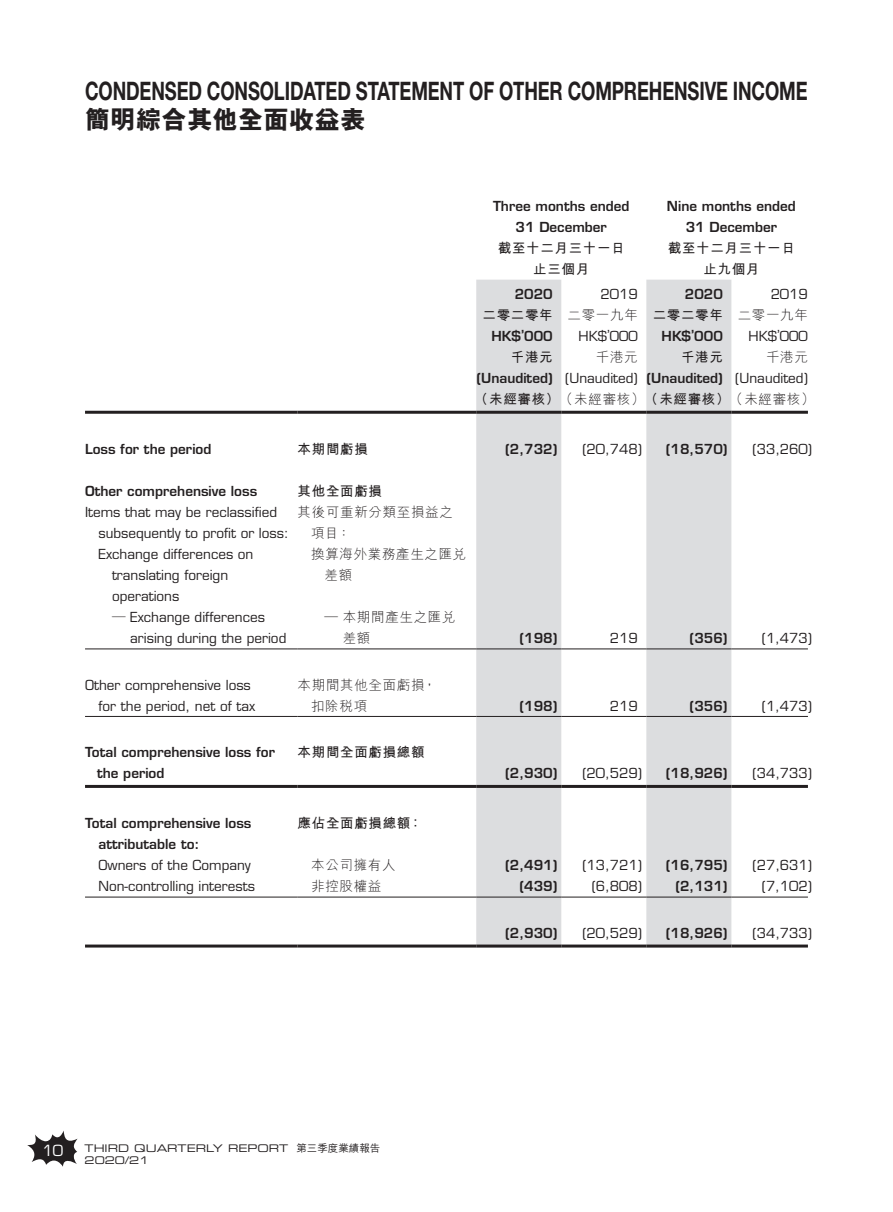
<style>
.page{position:relative;width:893px;height:1212px;background:#fff}
.page>*{position:absolute;margin:0;border:0;box-sizing:border-box;transform-origin:0 0}
.t1{font:700 25.5px "Helvetica Neue LT Std";letter-spacing:-.005em;color:#231f20;scale:.72 1}
.t2{font:800 25.5px "M Hei HK";color:#231f20}
.t3{font:15px "Eurostile LT Std";color:#fff}
.t4{font:13.5px/21px "Eurostile LT Std";color:#231f20}
.t5{font:600 13.5px/21px "Eurostile LT Std";color:#231f20;text-align:center}
.t6{font:700 13.5px/21px "M Hei HK";letter-spacing:.05em;color:#231f20;text-align:center}
.t7{font:300 13.5px/21px "M Hei HK";letter-spacing:.05em;color:#231f20}
.t8{font:10.5px/12.5px "Eurostile LT Std Ex 2";color:#231f20}
.s1{font-weight:300}
.s2{font-weight:400}
.s3{font-family:"M Hei HK";font-weight:300}
.s4{font-family:"M Hei HK";font-weight:500}
</style>
<div class="page">
<svg style="left:27px;top:1130px;width:51px;height:37px"></svg>
<svg style="left:476px;top:280px;width:255px;height:664px;fill:#dcdddf"></svg>
<hr style="left:85px;top:411px;width:213px;height:3px;background:#231f20">
<hr style="left:298px;top:411px;width:178px;height:3px;background:#231f20">
<hr style="left:476px;top:411px;width:85px;height:3px;background:#231f20">
<hr style="left:561px;top:411px;width:85px;height:3px;background:#231f20">
<hr style="left:646px;top:411px;width:85px;height:3px;background:#231f20">
<hr style="left:731px;top:411px;width:77px;height:3px;background:#231f20">
<hr style="left:85px;top:648px;width:213px;height:1px;background:#231f20">
<hr style="left:298px;top:648px;width:178px;height:1px;background:#231f20">
<hr style="left:476px;top:648px;width:85px;height:1px;background:#231f20">
<hr style="left:561px;top:648px;width:85px;height:1px;background:#231f20">
<hr style="left:646px;top:648px;width:85px;height:1px;background:#231f20">
<hr style="left:731px;top:648px;width:77px;height:1px;background:#231f20">
<hr style="left:85px;top:716px;width:213px;height:1px;background:#231f20">
<hr style="left:298px;top:716px;width:178px;height:1px;background:#231f20">
<hr style="left:476px;top:716px;width:85px;height:1px;background:#231f20">
<hr style="left:561px;top:716px;width:85px;height:1px;background:#231f20">
<hr style="left:646px;top:716px;width:85px;height:1px;background:#231f20">
<hr style="left:731px;top:716px;width:77px;height:1px;background:#231f20">
<hr style="left:85px;top:785px;width:213px;height:3px;background:#231f20">
<hr style="left:298px;top:785px;width:178px;height:3px;background:#231f20">
<hr style="left:476px;top:785px;width:85px;height:3px;background:#231f20">
<hr style="left:561px;top:785px;width:85px;height:3px;background:#231f20">
<hr style="left:646px;top:785px;width:85px;height:3px;background:#231f20">
<hr style="left:731px;top:785px;width:77px;height:3px;background:#231f20">
<hr style="left:85px;top:897px;width:213px;height:1px;background:#231f20">
<hr style="left:298px;top:897px;width:178px;height:1px;background:#231f20">
<hr style="left:476px;top:897px;width:85px;height:1px;background:#231f20">
<hr style="left:561px;top:897px;width:85px;height:1px;background:#231f20">
<hr style="left:646px;top:897px;width:85px;height:1px;background:#231f20">
<hr style="left:731px;top:897px;width:77px;height:1px;background:#231f20">
<hr style="left:85px;top:944px;width:213px;height:3px;background:#231f20">
<hr style="left:298px;top:944px;width:178px;height:3px;background:#231f20">
<hr style="left:476px;top:944px;width:85px;height:3px;background:#231f20">
<hr style="left:561px;top:944px;width:85px;height:3px;background:#231f20">
<hr style="left:646px;top:944px;width:85px;height:3px;background:#231f20">
<hr style="left:731px;top:944px;width:77px;height:3px;background:#231f20">
<h1 class="t1" style="left:85px;top:75px;width:1005px">CONDENSED CONSOLIDATED STATEMENT OF OTHER COMPREHENSIVE INCOME</h1>
<h1 class="t2" style="left:85px;top:107px;width:282px">簡明綜合其他全面收益表</h1>
<p class="t5" style="left:493px;top:195px;width:138px">Three months ended<br>31 December</p>
<p class="t5" style="left:667px;top:195px;width:130px">Nine months ended<br>31 December</p>
<p class="t6" style="left:498px;top:236px;width:128px">截至十二月三十一日止三個月</p>
<p class="t6" style="left:668px;top:236px;width:128px">截至十二月三十一日止九個月</p>
<p class="t5" style="left:515px;top:283px;width:40px">2020</p>
<p class="t4" style="left:601px;top:284px;width:39px">2019</p>
<p class="t5" style="left:685px;top:283px;width:40px">2020</p>
<p class="t4" style="left:771px;top:284px;width:39px">2019</p>
<p class="t6" style="left:483px;top:303px;width:327px">二零二零年 <span class="s1">二零一九年</span> 二零二零年 <span class="s1">二零一九年</span></p>
<p class="t5" style="left:491px;top:325px;width:63px">HK$’000</p>
<p class="t4" style="left:579px;top:326px;width:61px">HK$’000</p>
<p class="t5" style="left:662px;top:325px;width:63px">HK$’000</p>
<p class="t4" style="left:749px;top:326px;width:61px">HK$’000</p>
<p class="t6" style="left:511px;top:345px;width:43px">千港元</p>
<p class="t7" style="left:596px;top:346px;width:43px">千港元</p>
<p class="t6" style="left:681px;top:345px;width:43px">千港元</p>
<p class="t7" style="left:766px;top:346px;width:43px">千港元</p>
<p class="t5" style="left:476px;top:367px;width:333px">(Unaudited) <span class="s2">(Unaudited)</span> (Unaudited) <span class="s2">(Unaudited)</span></p>
<p class="t6" style="left:474px;top:387px;width:342px">（未經審核）<span class="s1">（未經審核）</span>（未經審核）<span class="s1">（未經審核）</span></p>
<p class="t5" style="left:85px;top:438px;width:128px">Loss for the period</p>
<p class="t6" style="left:298px;top:437px;width:72px">本期間虧損</p>
<p class="t5" style="left:505px;top:438px;width:54px">(2,732)</p>
<p class="t4" style="left:582px;top:439px;width:61px">(20,748)</p>
<p class="t5" style="left:666px;top:438px;width:63px">(18,570)</p>
<p class="t4" style="left:752px;top:439px;width:61px">(33,260)</p>
<p class="t5" style="left:85px;top:480px;width:174px">Other comprehensive loss</p>
<p class="t6" style="left:298px;top:479px;width:86px">其他全面虧損</p>
<p class="t4" style="left:99px;top:502px;width:192px;text-indent:-13px">Items that may be reclassified subsequently to profit or loss:</p>
<p class="t7" style="left:311px;top:501px;width:143px;text-indent:-13px">其後可重新分類至損益之項目：</p>
<p class="t4" style="left:112px;top:544px;width:143px;text-indent:-13px">Exchange differences on translating foreign operations</p>
<p class="t7" style="left:325px;top:543px;width:143px;text-indent:-13px">換算海外業務產生之匯兌差額</p>
<p class="t4" style="left:130px;top:607px;width:158px;text-indent:-18px"><span class="s3">—</span> Exchange differences arising during the period</p>
<p class="t7" style="left:343px;top:606px;width:114px;text-indent:-18px">— 本期間產生之匯兌差額</p>
<p class="t5" style="left:519px;top:627px;width:39px">(198)</p>
<p class="t4" style="left:610px;top:628px;width:29px">219</p>
<p class="t5" style="left:690px;top:627px;width:39px">(356)</p>
<p class="t4" style="left:762px;top:628px;width:52px">(1,473)</p>
<p class="t4" style="left:99px;top:674px;width:158px;text-indent:-13px">Other comprehensive loss for the period, net of tax</p>
<p class="t7" style="left:311px;top:674px;width:127px;text-indent:-13px">本期間其他全面虧損，扣除稅項</p>
<p class="t5" style="left:97px;top:741px;width:180px;text-align:left;text-indent:-12px">Total comprehensive loss for the period</p>
<p class="t6" style="left:298px;top:740px;width:128px">本期間全面虧損總額</p>
<p class="t5" style="left:519px;top:695px;width:39px">(198)</p>
<p class="t4" style="left:610px;top:695px;width:29px">219</p>
<p class="t5" style="left:690px;top:695px;width:39px">(356)</p>
<p class="t4" style="left:762px;top:695px;width:52px">(1,473)</p>
<p class="t5" style="left:505px;top:762px;width:54px">(2,930)</p>
<p class="t4" style="left:582px;top:763px;width:61px">(20,529)</p>
<p class="t5" style="left:666px;top:762px;width:63px">(18,926)</p>
<p class="t4" style="left:752px;top:763px;width:61px">(34,733)</p>
<p class="t5" style="left:99px;top:813px;width:154px;text-align:left;text-indent:-13px">Total comprehensive loss attributable to:</p>
<p class="t6" style="left:298px;top:811px;width:126px">應佔全面虧損總額：</p>
<p class="t4" style="left:99px;top:855px;width:154px">Owners of the Company</p>
<p class="t7" style="left:311px;top:854px;width:86px">本公司擁有人</p>
<p class="t5" style="left:505px;top:855px;width:54px">(2,491)</p>
<p class="t4" style="left:582px;top:855px;width:61px">(13,721)</p>
<p class="t5" style="left:666px;top:855px;width:63px">(16,795)</p>
<p class="t4" style="left:752px;top:855px;width:61px">(27,631)</p>
<p class="t4" style="left:99px;top:876px;width:158px">Non-controlling interests</p>
<p class="t7" style="left:311px;top:875px;width:72px">非控股權益</p>
<p class="t5" style="left:519px;top:876px;width:39px">(439)</p>
<p class="t4" style="left:592px;top:876px;width:52px">(6,808)</p>
<p class="t5" style="left:675px;top:876px;width:54px">(2,131)</p>
<p class="t4" style="left:762px;top:876px;width:52px">(7,102)</p>
<p class="t5" style="left:505px;top:922px;width:54px">(2,930)</p>
<p class="t4" style="left:582px;top:922px;width:61px">(20,529)</p>
<p class="t5" style="left:666px;top:922px;width:63px">(18,926)</p>
<p class="t4" style="left:752px;top:922px;width:61px">(34,733)</p>
<p class="t3" style="left:43px;top:1141px;width:22px">10</p>
<p class="t8" style="left:85px;top:1141px;width:297px">THIRD QUARTERLY REPORT <span class="s4">第三季度業績報告<br></span>2020/21</p>
</div>
